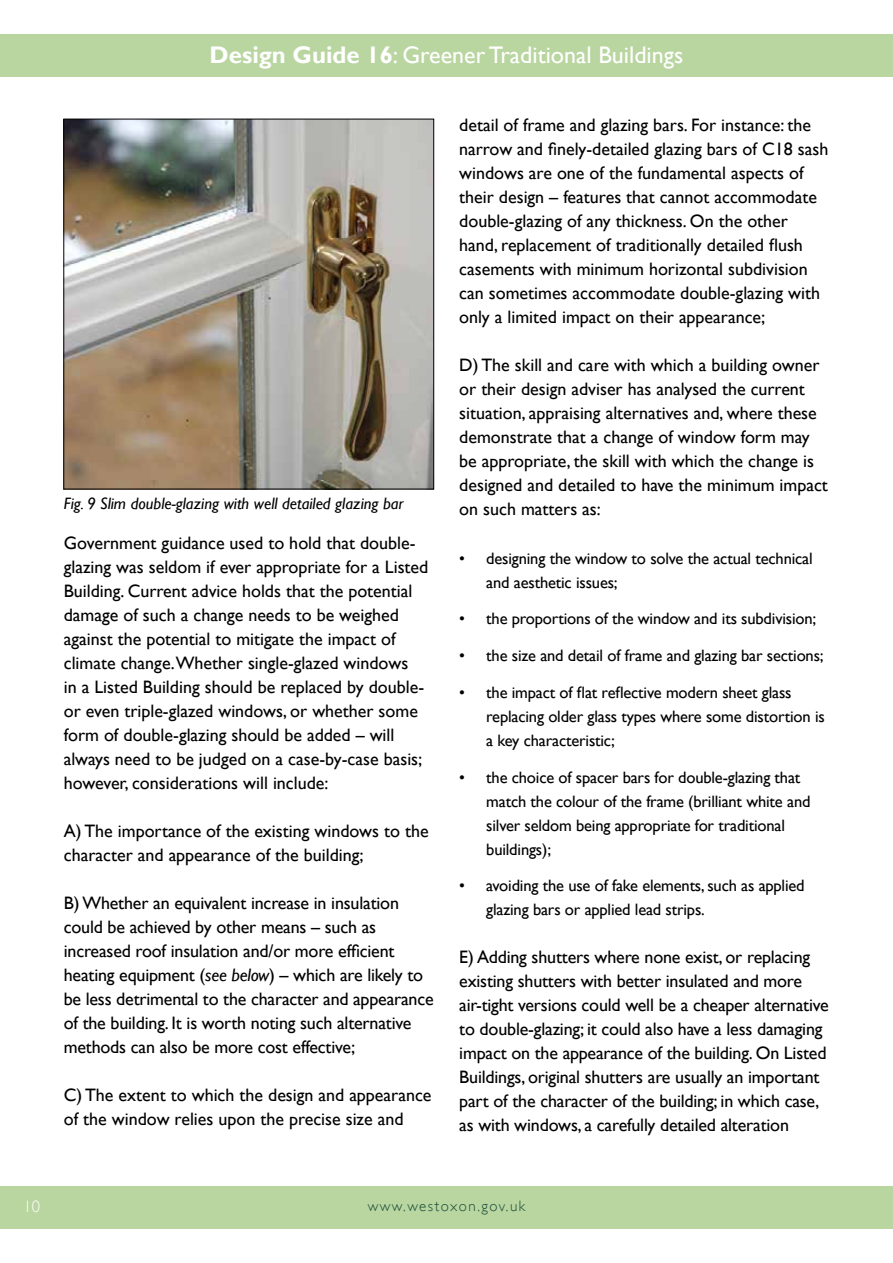
<style>
.page{position:relative;width:893px;height:1263px;background:#fff}
.page>*{position:absolute;margin:0;border:0;box-sizing:border-box;transform-origin:0 0}
.t1{font:24px "Gill Sans";color:#fff}
.t2{font:18px/24px "Gill Sans";color:#000}
.t3{font:16.5px/24px "Gill Sans";letter-spacing:-.01em;color:#000}
.t4{font:italic 16.5px "Gill Sans";color:#000}
.t5{font:300 16.5px "Gill Sans";color:#fff}
.t6{font:300 15px "Gill Sans";letter-spacing:.1em;color:#174c38}
.s1{font-weight:700}
.s2{font-style:italic}
</style>
<div class="page">
<div style="left:0;top:1186px;width:893px;height:43px;background:#b9d5a0"></div>
<div style="left:0;top:34px;width:893px;height:43px;background:#b9d5a0"></div>
<img style="left:65px;top:121px;width:367px;height:366px">
<div style="left:63px;top:119px;width:371px;height:370px;border:1px solid #000"></div>
<h1 class="t1" style="left:210px;top:41px;width:475px"><span class="s1">Design Guide 16</span>: Greener Traditional Buildings</h1>
<p class="t4" style="left:64px;top:494px;width:341px">Fig. 9 Slim double-glazing with well detailed glazing bar</p>
<p class="t2" style="left:64px;top:531px;width:366px">Government guidance used to hold that double&shy;glazing was seldom if ever appropriate for a Listed Building. Current advice holds that the potential damage of such a change needs to be weighed against the potential to mitigate the impact of climate change.Whether single-glazed windows<br>in a Listed Building should be replaced by double&shy;or even triple-glazed windows, or whether some form of double-glazing should be added – will always need to be judged on a case-by-case basis; however, considerations will include:</p>
<p class="t2" style="left:64px;top:819px;width:366px">A) The importance of the existing windows to the character and appearance of the building;</p>
<p class="t2" style="left:64px;top:891px;width:371px">B) Whether an equivalent increase in insulation could be achieved by other means – such as increased roof insulation and/or more efficient heating equipment (<span class="s2">see below</span>) – which are likely to be less detrimental to the character and appearance of the building. It is worth noting such alternative methods can also be more cost effective;</p>
<p class="t2" style="left:64px;top:1083px;width:369px">C) The extent to which the design and appearance of the window relies upon the precise size and</p>
<p class="t2" style="left:459px;top:114px;width:371px">detail of frame and glazing bars. For instance: the narrow and finely-detailed glazing bars of C18 sash windows are one of the fundamental aspects of their design – features that cannot accommodate double-glazing of any thickness. On the other hand, replacement of traditionally detailed flush casements with minimum horizontal subdivision can sometimes accommodate double-glazing with only a limited impact on their appearance;</p>
<p class="t2" style="left:459px;top:354px;width:370px">D) The skill and care with which a building owner or their design adviser has analysed the current situation, appraising alternatives and, where these demonstrate that a change of window form may be appropriate, the skill with which the change is designed and detailed to have the minimum impact on such matters as:</p>
<p class="t3" style="left:486px;top:546px;width:328px;text-indent:-27px">• designing the window to solve the actual technical and aesthetic issues;</p>
<p class="t3" style="left:459px;top:607px;width:359px">• the proportions of the window and its subdivision;</p>
<p class="t3" style="left:459px;top:644px;width:366px">• the size and detail of frame and glazing bar sections;</p>
<p class="t3" style="left:486px;top:681px;width:340px;text-indent:-27px">• the impact of flat reflective modern sheet glass replacing older glass types where some distortion is a key characteristic;</p>
<p class="t3" style="left:486px;top:765px;width:326px;text-indent:-27px">• the choice of spacer bars for double-glazing that match the colour of the frame (brilliant white and silver seldom being appropriate for traditional buildings);</p>
<p class="t3" style="left:486px;top:874px;width:320px;text-indent:-27px">• avoiding the use of fake elements, such as applied glazing bars or applied lead strips.</p>
<p class="t2" style="left:459px;top:946px;width:371px">E) Adding shutters where none exist, or replacing existing shutters with better insulated and more air-tight versions could well be a cheaper alternative to double-glazing; it could also have a less damaging impact on the appearance of the building. On Listed Buildings, original shutters are usually an important part of the character of the building; in which case, as with windows, a carefully detailed alteration</p>
<p class="t5" style="left:24px;top:1197px;width:18px">10</p>
<p class="t6" style="left:368px;top:1197px;width:159px">www.westoxon.gov.uk</p>
</div>
